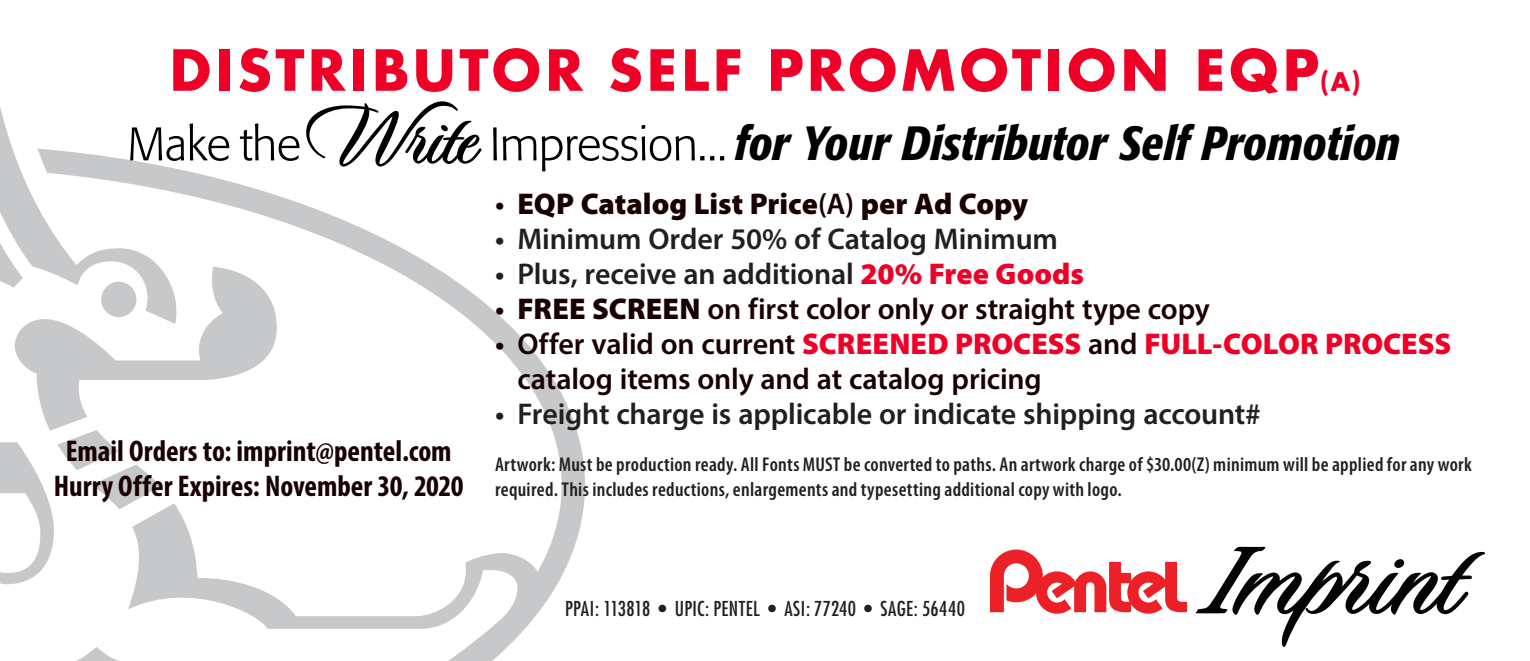
<style>
.page{position:relative;width:1530px;height:661px;background:#fff}
.page>*{position:absolute;margin:0;border:0;box-sizing:border-box;transform-origin:0 0}
.t1{font:700 55px "Futura";letter-spacing:.05em;color:#ef0027}
.t2{font:italic 500 condensed 47.5px "Formata";color:#000001}
.t3{font:600 30px/35px "Myriad Pro";letter-spacing:-.005em;color:#190101}
.t4{font:600 30px "Myriad Pro";letter-spacing:-.005em;color:#231f20}
.t5{font:700 condensed 30px/35px "Myriad Pro";color:#190101;text-align:center}
.t6{font:900 30px "Myriad Pro";color:#190101}
.t7{font:600 condensed 20px/25px "Myriad Pro";letter-spacing:.015em;color:#231f20}
.t8{font:condensed 20px "Futura";letter-spacing:.02em;color:#231f20}
.s1{font-size:25px}
.s2{font-weight:600}
.s3{font-weight:900;color:#ef0027}
.s4{font-weight:900}
</style>
<div class="page">
<svg style="left:545px;top:171px;width:40px;height:432px"></svg>
<svg style="left:0;top:107px;width:545px;height:553px"></svg>
<svg style="left:1196px;top:546px;width:289px;height:100px"></svg>
<svg style="left:1394px;top:558px;width:10px;height:9px"></svg>
<svg style="left:990px;top:549px;width:197px;height:64px"></svg>
<svg style="left:130px;top:127px;width:54px;height:34px"></svg>
<svg style="left:190px;top:123px;width:39px;height:38px"></svg>
<svg style="left:240px;top:123px;width:59px;height:38px"></svg>
<svg style="left:305px;top:101px;width:177px;height:65px"></svg>
<svg style="left:493px;top:127px;width:4px;height:33px"></svg>
<svg style="left:503px;top:125px;width:211px;height:46px"></svg>
<svg style="left:720px;top:156px;width:4px;height:4px"></svg>
<h1 class="t1" style="left:169px;top:30px;width:1194px">DISTRIBUTOR SELF PROMOTION EQP<span class="s1">(A)</span></h1>
<h2 class="t2" style="left:735px;top:115px;width:667px">for Your Distributor Self Promotion</h2>
<h3 class="t5" style="left:54px;top:432px;width:411px">Email Orders to: imprint@pentel.com<br>Hurry Offer Expires: November 30, 2020</h3>
<h3 class="t6" style="left:495px;top:184px;width:535px"><span class="s2">•</span> EQP Catalog List Price<span class="s2">(A)</span> per Ad Copy</h3>
<h3 class="t4" style="left:495px;top:220px;width:565px">• Minimum Order 50% of Catalog Minimum</h3>
<h3 class="t4" style="left:495px;top:255px;width:591px">• Plus, receive an additional <span class="s3">20% Free Goods</span></h3>
<h3 class="t3" style="left:495px;top:290px;width:716px">• <span class="s4">FREE SCREEN</span> on first color only or straight type copy</h3>
<h3 class="t3" style="left:518px;top:325px;width:935px;text-indent:-22px">• Offer valid on current <span class="s3">SCREENED PROCESS</span> and <span class="s3">FULL-COLOR PROCESS </span>catalog items only and at catalog pricing</h3>
<h3 class="t4" style="left:495px;top:395px;width:767px">• Freight charge is applicable or indicate shipping account#</h3>
<p class="t7" style="left:495px;top:451px;width:978px">Artwork: Must be production ready. All Fonts MUST be converted to paths. An artwork charge of $30.00(Z) minimum will be applied for any work required. This includes reductions, enlargements and typesetting additional copy with logo.</p>
<p class="t8" style="left:565px;top:596px;width:401px">PPAI: 113818 • UPIC: PENTEL • ASI: 77240 • SAGE: 56440</p>
</div>
